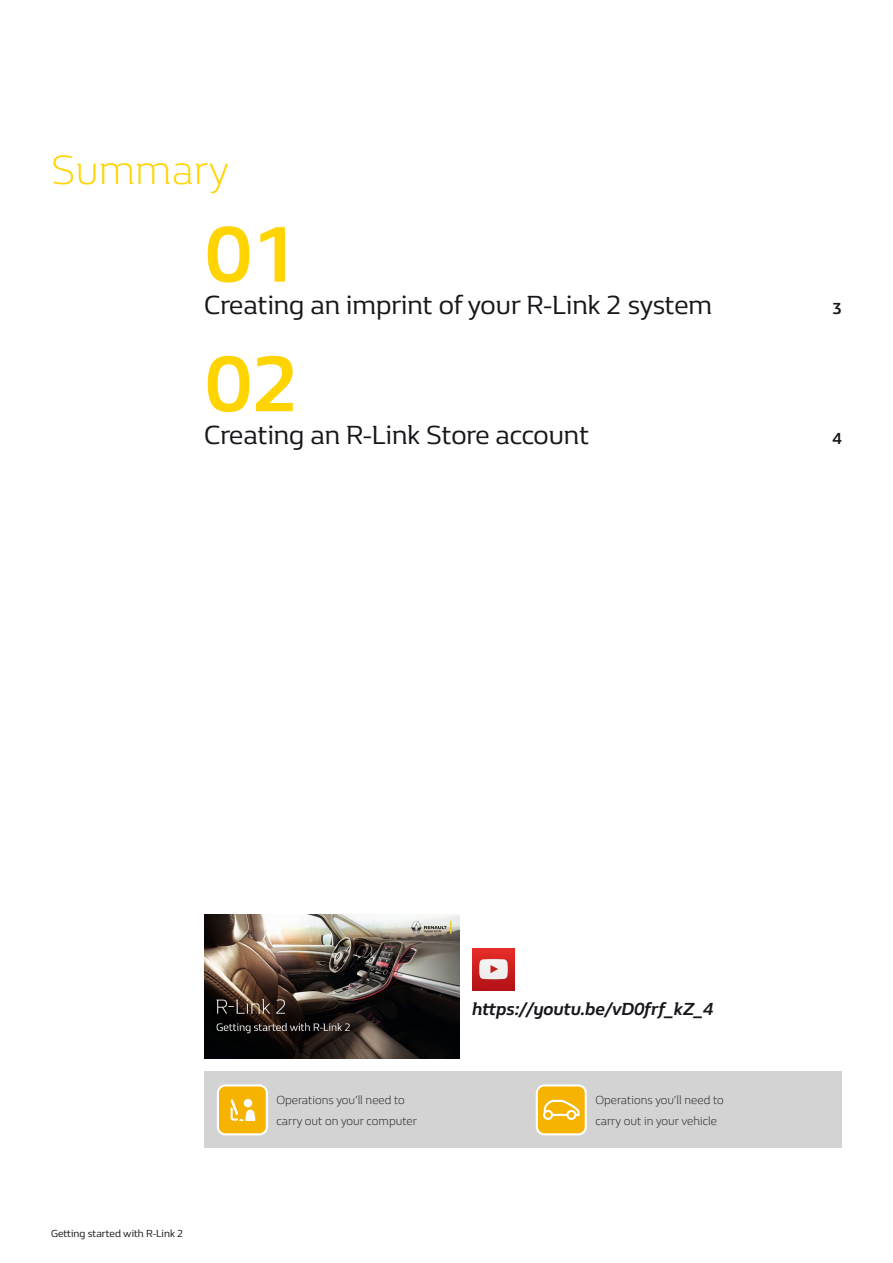
<style>
.page{position:relative;width:893px;height:1263px;background:#fff}
.page>*{position:absolute;margin:0;border:0;box-sizing:border-box;transform-origin:0 0}
.t1{font:700 81px "Renault Life";color:#ffd400}
.t2{font:300 42px "Renault Life";color:#ffd400}
.t3{font:27px "Renault Life";color:#1a171c}
.t4{font:italic 700 18px "Renault Life";color:#1a171c}
.t5{font:700 16.5px "Renault Life";color:#1a171c}
.t6{font:300 12px/21.8px "Renault Life";color:#1a171c}
.t7{font:10.5px "Renault Life";color:#1a171c}
</style>
<div class="page">
<div style="left:204px;top:1071px;width:638px;height:77px;background:#d2d3d2"></div>
<svg style="left:536px;top:1084px;width:51px;height:51px;background:#f6c541"></svg>
<svg style="left:217px;top:1084px;width:51px;height:51px;background:#f6c541"></svg>
<img style="left:472px;top:948px;width:42px;height:43px">
<img style="left:204px;top:915px;width:255px;height:143px">
<h2 class="t2" style="left:51px;top:142px;width:179px">Summary</h2>
<h1 class="t1" style="left:205px;top:200px;width:95px">01</h1>
<h3 class="t3" style="left:204px;top:287px;width:510px">Creating an imprint of your R-Link 2 system</h3>
<h3 class="t5" style="left:832px;top:297px;width:11px">3</h3>
<h1 class="t1" style="left:205px;top:330px;width:95px">02</h1>
<h3 class="t3" style="left:204px;top:416px;width:387px">Creating an R-Link Store account</h3>
<h3 class="t5" style="left:832px;top:427px;width:11px">4</h3>
<h3 class="t4" style="left:472px;top:996px;width:243px">https://youtu.be/vD0frf_kZ_4</h3>
<p class="t7" style="left:51px;top:1227px;width:134px">Getting started with R-Link 2</p>
<p class="t6" style="left:276px;top:1088px;width:142px">Operations you’ll need to carry out on your computer</p>
<p class="t6" style="left:595px;top:1088px;width:130px">Operations you’ll need to carry out in your vehicle</p>
</div>
